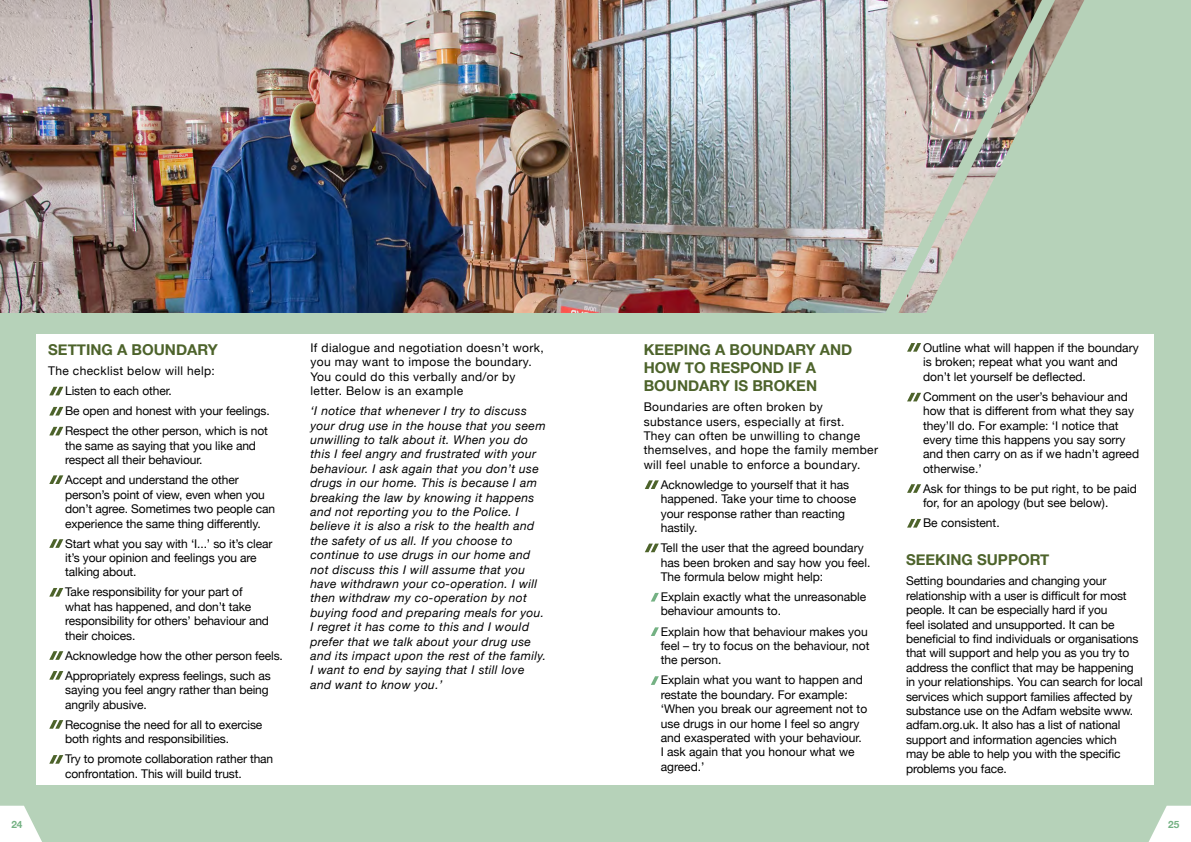
<style>
.page{position:relative;width:1191px;height:842px;background:#b6d2b9}
.page>*{position:absolute;margin:0;border:0;box-sizing:border-box;transform-origin:0 0}
.t1{font:700 15px/18px "Helvetica Neue";color:#4d632b}
.t2{font:12px/14.4px "Helvetica Neue";letter-spacing:-.01em;color:#000}
.t3{font:italic 12px/14.4px "Helvetica Neue";letter-spacing:.03em;color:#000}
.t4{font:12px/14.4px "Helvetica Neue";letter-spacing:.03em;color:#000}
.t5{font:700 10px "Helvetica Neue";color:#74b183}
</style>
<div class="page">
<img style="left:0;top:0;width:1084px;height:313px">
<img style="left:642px;top:0;width:413px;height:313px">
<div style="left:37px;top:334px;width:1117px;height:451px;background:#fff"></div>
<svg style="left:1148px;top:806px;width:43px;height:36px"></svg>
<svg style="left:0;top:806px;width:42px;height:36px"></svg>
<svg style="left:49px;top:427px;width:14px;height:8px"></svg>
<svg style="left:49px;top:475px;width:14px;height:9px"></svg>
<svg style="left:49px;top:539px;width:14px;height:9px"></svg>
<svg style="left:49px;top:588px;width:14px;height:9px"></svg>
<svg style="left:49px;top:651px;width:14px;height:9px"></svg>
<svg style="left:49px;top:671px;width:14px;height:9px"></svg>
<svg style="left:49px;top:720px;width:14px;height:9px"></svg>
<svg style="left:49px;top:755px;width:14px;height:9px"></svg>
<svg style="left:49px;top:407px;width:14px;height:8px"></svg>
<svg style="left:49px;top:387px;width:14px;height:8px"></svg>
<svg style="left:645px;top:544px;width:14px;height:8px"></svg>
<svg style="left:645px;top:480px;width:14px;height:9px"></svg>
<svg style="left:651px;top:593px;width:8px;height:8px"></svg>
<svg style="left:651px;top:627px;width:8px;height:9px"></svg>
<svg style="left:651px;top:676px;width:8px;height:9px"></svg>
<svg style="left:907px;top:519px;width:14px;height:9px"></svg>
<svg style="left:907px;top:484px;width:14px;height:9px"></svg>
<svg style="left:907px;top:393px;width:14px;height:8px"></svg>
<svg style="left:907px;top:343px;width:14px;height:9px"></svg>
<p class="t1" style="left:48px;top:341px;width:139px">SETTING A BOUNDARY</p>
<p class="t2" style="left:65px;top:362px;width:206px;line-height:20.1px;text-indent:-17px">The checklist below will help:<br>Listen to each other.<br>Be open and honest with your feelings.<br>Respect the other person, which is not</p>
<p class="t2" style="left:65px;top:439px;width:192px">the same as saying that you like and respect all their behaviour.</p>
<p class="t2" style="left:65px;top:473px;width:211px">Accept and understand the other person’s point of view, even when you don’t agree. Sometimes two people can experience the same thing differently.</p>
<p class="t2" style="left:65px;top:537px;width:209px">Start what you say with ‘I...’ so it’s clear it’s your opinion and feelings you are talking about.</p>
<p class="t2" style="left:65px;top:586px;width:205px">Take responsibility for your part of what has happened, and don’t take responsibility for others’ behaviour and their choices.</p>
<p class="t2" style="left:65px;top:646px;width:219px;line-height:20.1px">Acknowledge how the other person feels.<br>Appropriately express feelings, such as</p>
<p class="t2" style="left:65px;top:683px;width:205px">saying you feel angry rather than being angrily abusive.</p>
<p class="t2" style="left:65px;top:718px;width:199px">Recognise the need for all to exercise both rights and responsibilities.</p>
<p class="t2" style="left:65px;top:752px;width:210px">Try to promote collaboration rather than confrontation. This will build trust.</p>
<p class="t4" style="left:310px;top:341px;width:235px">If dialogue and negotiation doesn’t work, you may want to impose the boundary.<br>You could do this verbally and/or by letter. Below is an example</p>
<p class="t3" style="left:310px;top:404px;width:237px">‘I notice that whenever I try to discuss your drug use in the house that you seem unwilling to talk about it. When you do this I feel angry and frustrated with your behaviour. I ask again that you don’t use drugs in our home. This is because I am breaking the law by knowing it happens and not reporting you to the Police. I believe it is also a risk to the health and the safety of us all. If you choose to continue to use drugs in our home and not discuss this I will assume that you have withdrawn your co-operation. I will then withdraw my co-operation by not buying food and preparing meals for you.<br>I regret it has come to this and I would prefer that we talk about your drug use and its impact upon the rest of the family.<br>I want to end by saying that I still love and want to know you.’</p>
<p class="t1" style="left:643px;top:341px;width:142px">KEEPI NG A BOUNDARY</p>
<p class="t1" style="left:820px;top:341px;width:32px">AND</p>
<p class="t1" style="left:643px;top:359px;width:174px">HOW TO RESPOND IF A<br>BOUNDARY</p>
<p class="t1" style="left:734px;top:377px;width:85px">IS BROKEN</p>
<p class="t4" style="left:643px;top:400px;width:236px">Boundaries are often broken by substance users, especially at first.<br>They can often be unwilling to change themselves, and hope the family member will feel unable to enforce a boundary.</p>
<p class="t2" style="left:660px;top:478px;width:197px">Acknowledge to yourself that it has happened. Take your time to choose your response rather than reacting hastily.</p>
<p class="t2" style="left:660px;top:541px;width:211px">Tell the user that the agreed boundary has been broken and say how you feel.<br>The formula below might help:</p>
<p class="t2" style="left:660px;top:590px;width:207px">Explain exactly what the unreasonable behaviour amounts to.</p>
<p class="t2" style="left:660px;top:625px;width:210px">Explain how that behaviour makes you feel – try to focus on the behaviour, not the person.</p>
<p class="t2" style="left:660px;top:674px;width:208px">Explain what you want to happen and restate the boundary. For example: ‘When you break our agreement not to use drugs in our home I feel so angry and exasperated with your behaviour.<br>I ask again that you honour what we agreed.’</p>
<p class="t2" style="left:923px;top:341px;width:217px">Outline what will happen if the boundary is broken; repeat what you want and don’t let yourself be deflected.</p>
<p class="t2" style="left:923px;top:390px;width:218px">Comment on the user’s behaviour and how that is different from what they say they’ll do. For example: ‘I notice that every time this happens you say sorry and then carry on as if we hadn’t agreed otherwise.’</p>
<p class="t2" style="left:923px;top:482px;width:215px">Ask for things to be put right, to be paid for, for an apology (but see below).</p>
<p class="t2" style="left:923px;top:517px;width:78px">Be consistent.</p>
<p class="t1" style="left:906px;top:551px;width:141px">SEEKING SUPPORT</p>
<p class="t2" style="left:906px;top:574px;width:238px">Setting boundaries and changing your relationship with a user is difficult for most people. It can be especially hard if you<br>feel isolated and unsupported. It can be beneficial to find individuals or organisations that will support and help you as you try to address the conflict that may be happening in your relationships. You can search for local services which support families affected by substance use on the Adfam website www. adfam.org.uk. It also has a list of national support and information agencies which<br>may be able to help you with the specific problems you face.</p>
<p class="t5" style="left:11px;top:816px;width:13px">24</p>
<p class="t5" style="left:1168px;top:816px;width:13px">25</p>
</div>
